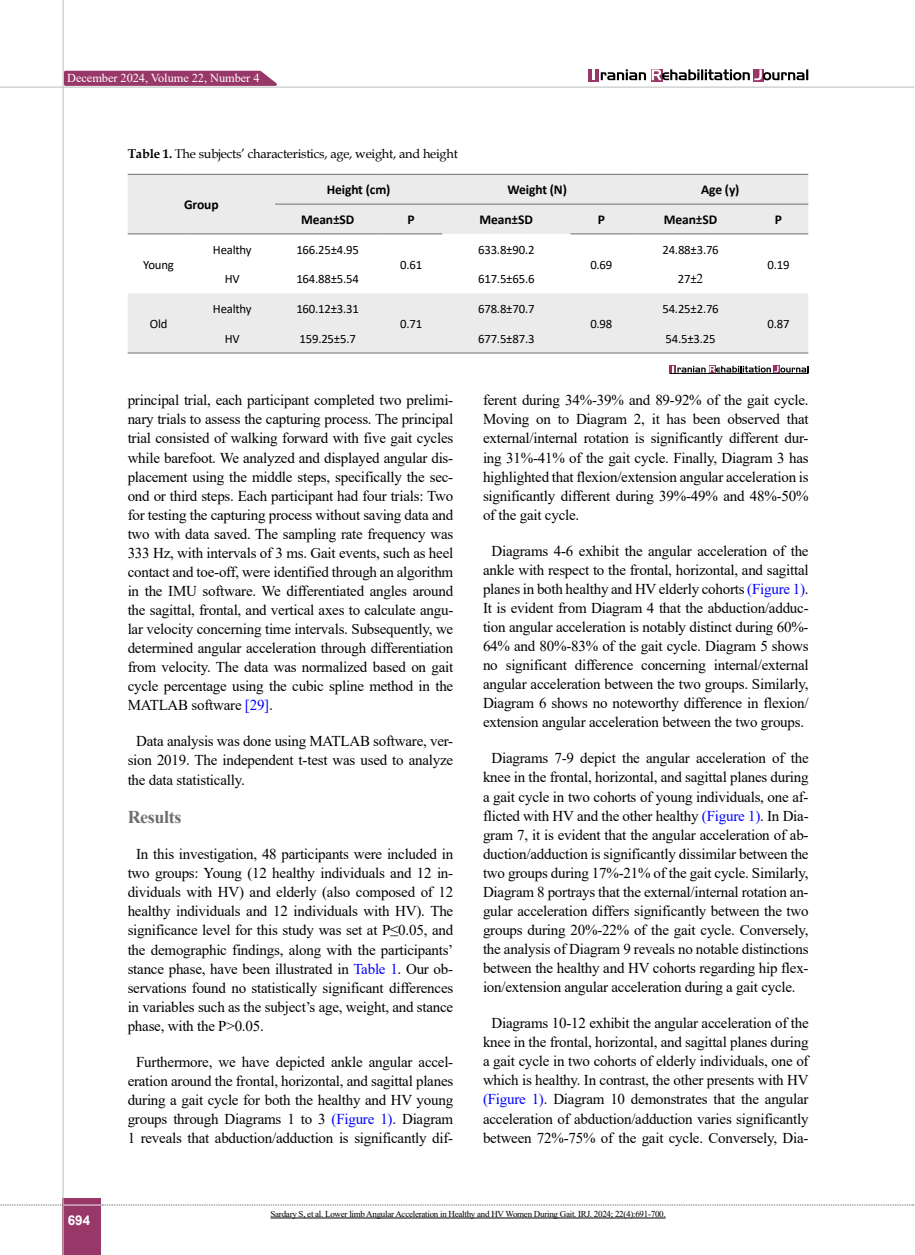
<style>
.page{position:relative;width:915px;height:1255px;background:#fff}
.page>*{position:absolute;margin:0;border:0;box-sizing:border-box;transform-origin:0 0}
.t1{font:700 18px "Times New Roman";letter-spacing:-.02em;color:#6d6e71}
.t2{font:15px/19px "Times New Roman";letter-spacing:-.015em;color:#000;text-align:justify}
.t3{font:700 13.5px "Calibri";letter-spacing:-.01em;color:#000}
.t4{font:700 13.5px "Arial";color:#fff}
.t5{font:12.75px "Calibri";letter-spacing:-.015em;color:#000}
.t6{font:12.75px "Book Antiqua";letter-spacing:-.015em;color:#000}
.t7{font:12.15px "Times New Roman";letter-spacing:-.005em;color:#fff}
.t8{font:9px "Times New Roman";letter-spacing:-.03em;color:#000}
.s1{font-weight:700}
.s2{font-family:"Times New Roman";font-size:13.5px}
.s3{color:#00f}
</style>
<div class="page">
<hr style="left:0;top:87px;width:913px;height:1px;background:#c2c4c6">
<div style="left:63px;top:1198px;width:38px;height:56px;background:#983868"></div>
<hr style="left:62px;top:0;width:2px;height:1254px;background:#c2c4c6">
<hr style="left:63px;top:1204px;width:38px;height:1px;background:#ebebec">
<svg style="left:0;top:1204px;width:63px;height:1px"></svg>
<svg style="left:102px;top:1204px;width:811px;height:1px"></svg>
<div style="left:588px;top:69px;width:10px;height:13px;background:#983868"></div>
<svg style="left:651px;top:80px;width:11px;height:2px"></svg>
<svg style="left:753px;top:80px;width:10px;height:2px"></svg>
<svg style="left:651px;top:69px;width:157px;height:11px"></svg>
<svg style="left:592px;top:69px;width:53px;height:11px"></svg>
<svg style="left:62px;top:69px;width:222px;height:18px;background:#ac6187"></svg>
<svg style="left:128px;top:175px;width:680px;height:177px;fill:#ebebec"></svg>
<hr style="left:748px;top:352px;width:60px;height:1px;background:#6d6e71">
<hr style="left:570px;top:352px;width:62px;height:1px;background:#6d6e71">
<hr style="left:380px;top:352px;width:62px;height:1px;background:#6d6e71">
<hr style="left:128px;top:352px;width:61px;height:1px;background:#6d6e71">
<hr style="left:632px;top:352px;width:116px;height:1px;background:#6d6e71">
<hr style="left:442px;top:352px;width:128px;height:1px;background:#6d6e71">
<hr style="left:275px;top:352px;width:105px;height:1px;background:#6d6e71">
<hr style="left:189px;top:352px;width:86px;height:1px;background:#6d6e71">
<hr style="left:748px;top:174px;width:60px;height:1px;background:#6d6e71">
<hr style="left:632px;top:174px;width:116px;height:1px;background:#6d6e71">
<hr style="left:570px;top:174px;width:62px;height:1px;background:#6d6e71">
<hr style="left:442px;top:174px;width:128px;height:1px;background:#6d6e71">
<hr style="left:380px;top:174px;width:62px;height:1px;background:#6d6e71">
<hr style="left:275px;top:174px;width:105px;height:1px;background:#6d6e71">
<hr style="left:189px;top:174px;width:86px;height:1px;background:#6d6e71">
<hr style="left:128px;top:174px;width:61px;height:1px;background:#6d6e71">
<hr style="left:189px;top:233px;width:86px;height:1px;background:#6d6e71">
<hr style="left:128px;top:233px;width:61px;height:1px;background:#6d6e71">
<hr style="left:748px;top:204px;width:60px;height:1px;background:#6d6e71">
<hr style="left:632px;top:204px;width:116px;height:1px;background:#6d6e71">
<hr style="left:570px;top:204px;width:62px;height:1px;background:#6d6e71">
<hr style="left:442px;top:204px;width:128px;height:1px;background:#6d6e71">
<hr style="left:380px;top:204px;width:62px;height:1px;background:#6d6e71">
<hr style="left:275px;top:204px;width:105px;height:1px;background:#6d6e71">
<hr style="left:748px;top:233px;width:60px;height:1px;background:#6d6e71">
<hr style="left:632px;top:233px;width:116px;height:1px;background:#6d6e71">
<hr style="left:570px;top:233px;width:62px;height:1px;background:#6d6e71">
<hr style="left:380px;top:233px;width:62px;height:1px;background:#6d6e71">
<hr style="left:275px;top:233px;width:105px;height:1px;background:#6d6e71">
<div style="left:669px;top:365px;width:6px;height:8px;background:#953263"></div>
<svg style="left:709px;top:365px;width:6px;height:8px"></svg>
<svg style="left:772px;top:365px;width:7px;height:8px"></svg>
<svg style="left:672px;top:366px;width:136px;height:6px"></svg>
<hr style="left:669px;top:373px;width:139px;height:1px;background:#000">
<hr style="left:270px;top:1217px;width:395px;height:1px;background:#000">
<p class="t7" style="left:67px;top:69px;width:194px">December 2024, Volume 22, Number 4</p>
<p class="t6" style="left:128px;top:145px;width:331px"><span class="s1">Table 1.</span> The subjects’ characteristics, age, weight, and height</p>
<p class="t3" style="left:327px;top:180px;width:65px">Height (cm)</p>
<p class="t3" style="left:507px;top:180px;width:61px">Weight (N)</p>
<p class="t3" style="left:701px;top:180px;width:40px">Age (y)</p>
<p class="t3" style="left:184px;top:195px;width:36px">Group</p>
<p class="t3" style="left:301px;top:210px;width:55px">Mean±SD</p>
<p class="t3" style="left:407px;top:210px;width:9px">P</p>
<p class="t3" style="left:479px;top:210px;width:55px">Mean±SD</p>
<p class="t3" style="left:597px;top:210px;width:9px">P</p>
<p class="t3" style="left:663px;top:210px;width:55px">Mean±SD</p>
<p class="t3" style="left:774px;top:210px;width:9px">P</p>
<p class="t5" style="left:767px;top:255px;width:24px">0.19</p>
<p class="t5" style="left:213px;top:241px;width:40px">Healthy</p>
<p class="t5" style="left:296px;top:241px;width:64px">166.25±4.95</p>
<p class="t5" style="left:478px;top:240px;width:58px">633.8±90.2</p>
<p class="t5" style="left:662px;top:241px;width:58px">24.88±3.76</p>
<p class="t5" style="left:400px;top:255px;width:24px">0.61</p>
<p class="t5" style="left:590px;top:255px;width:24px">0.69</p>
<p class="t5" style="left:143px;top:255px;width:32px">Young</p>
<p class="t5" style="left:225px;top:270px;width:16px">HV</p>
<p class="t5" style="left:296px;top:270px;width:64px">164.88±5.54</p>
<p class="t5" style="left:478px;top:270px;width:58px">617.5±65.6</p>
<p class="t5" style="left:677px;top:270px;width:27px">27±<span class="s2">2</span></p>
<p class="t5" style="left:150px;top:315px;width:19px">Old</p>
<p class="t5" style="left:213px;top:300px;width:40px">Healthy</p>
<p class="t5" style="left:296px;top:300px;width:64px">160.12±3.31</p>
<p class="t5" style="left:400px;top:315px;width:24px">0.71</p>
<p class="t5" style="left:478px;top:300px;width:58px">678.8±70.7</p>
<p class="t5" style="left:590px;top:315px;width:24px">0.98</p>
<p class="t5" style="left:662px;top:300px;width:58px">54.25±2.76</p>
<p class="t5" style="left:225px;top:329px;width:16px">HV</p>
<p class="t5" style="left:299px;top:329px;width:58px">159.25±5.7</p>
<p class="t5" style="left:478px;top:329px;width:58px">677.5±87.3</p>
<p class="t5" style="left:665px;top:329px;width:52px">54.5±3.25</p>
<p class="t5" style="left:767px;top:315px;width:24px">0.87</p>
<p class="t4" style="left:68px;top:1210px;width:24px">694</p>
<p class="t2" style="left:128px;top:390px;width:327px">principal trial, each participant completed two prelimi&shy;nary trials to assess the capturing process. The principal trial consisted of walking forward with five gait cycles while barefoot. We analyzed and displayed angular dis&shy;placement using the middle steps, specifically the sec&shy;ond or third steps. Each participant had four trials: Two for testing the capturing process without saving data and two with data saved. The sampling rate frequency was 333 Hz, with intervals of 3 ms. Gait events, such as heel contact and toe-off, were identified through an algorithm in the IMU software. We differentiated angles around the sagittal, frontal, and vertical axes to calculate angu&shy;lar velocity concerning time intervals. Subsequently, we determined angular acceleration through differentiation from velocity. The data was normalized based on gait cycle percentage using the cubic spline method in the MATLAB software <span class="s3">[29]</span>.</p>
<p class="t2" style="left:128px;top:731px;width:327px;text-indent:9px">Data analysis was done using MATLAB software, ver&shy;sion 2019. The independent t-test was used to analyze the data statistically.</p>
<p class="t1" style="left:128px;top:804px;width:55px">Results</p>
<p class="t2" style="left:128px;top:844px;width:327px;text-indent:9px">In this investigation, 48 participants were included in two groups: Young (12 healthy individuals and 12 in&shy;dividuals with HV) and elderly (also composed of 12 healthy individuals and 12 individuals with HV). The significance level for this study was set at P≤0.05, and the demographic findings, along with the participants’ stance phase, have been illustrated in <span class="s3">Table 1</span>. Our ob&shy;servations found no statistically significant differences in variables such as the subject’s age, weight, and stance phase, with the P&gt;0.05.</p>
<p class="t2" style="left:128px;top:1051px;width:327px;text-align:center">Furthermore, we have depicted ankle angular accel&shy;eration around the frontal, horizontal, and sagittal planes during a gait cycle for both the healthy and HV young groups through Diagrams 1 to 3 <span class="s3">(Figure 1)</span>. Diagram 1 reveals that abduction/adduction is significantly dif-</p>
<p class="t2" style="left:483px;top:390px;width:327px">ferent during 34%-39% and 89-92% of the gait cycle.<br>Moving on to Diagram 2, it has been observed that external/internal rotation is significantly different dur&shy;ing 31%-41% of the gait cycle. Finally, Diagram 3 has highlighted that flexion/extension angular acceleration is significantly different during 39%-49% and 48%-50% of the gait cycle.</p>
<p class="t2" style="left:483px;top:540px;width:327px;text-align:center">Diagrams 4-6 exhibit the angular acceleration of the ankle with respect to the frontal, horizontal, and sagittal planes in both healthy and HV elderly cohorts <span class="s3">(Figure 1)</span>.<br>It is evident from Diagram 4 that the abduction/adduc&shy;tion angular acceleration is notably distinct during 60%- 64% and 80%-83% of the gait cycle. Diagram 5 shows no significant difference concerning internal/external angular acceleration between the two groups. Similarly, Diagram 6 shows no noteworthy difference in flexion/ extension angular acceleration between the two groups.</p>
<p class="t2" style="left:483px;top:748px;width:327px;text-indent:9px">Diagrams 7-9 depict the angular acceleration of the knee in the frontal, horizontal, and sagittal planes during a gait cycle in two cohorts of young individuals, one af&shy;flicted with HV and the other healthy <span class="s3">(Figure 1)</span>. In Dia&shy;gram 7, it is evident that the angular acceleration of ab&shy;duction/adduction is significantly dissimilar between the two groups during 17%-21% of the gait cycle. Similarly, Diagram 8 portrays that the external/internal rotation an&shy;gular acceleration differs significantly between the two groups during 20%-22% of the gait cycle. Conversely, the analysis of Diagram 9 reveals no notable distinctions between the healthy and HV cohorts regarding hip flex&shy;ion/extension angular acceleration during a gait cycle.</p>
<p class="t2" style="left:483px;top:1013px;width:327px;text-align:center">Diagrams 10-12 exhibit the angular acceleration of the knee in the frontal, horizontal, and sagittal planes during a gait cycle in two cohorts of elderly individuals, one of which is healthy. In contrast, the other presents with HV <span class="s3">(Figure 1)</span>. Diagram 10 demonstrates that the angular acceleration of abduction/adduction varies significantly between 72%-75% of the gait cycle. Conversely, Dia-</p>
<p class="t8" style="left:270px;top:1207px;width:396px">Sardary S, et al. Lower limb Angular Acceleration in Healthy and HV Women During Gait. IRJ. 2024; 22(4):691-700.</p>
</div>
